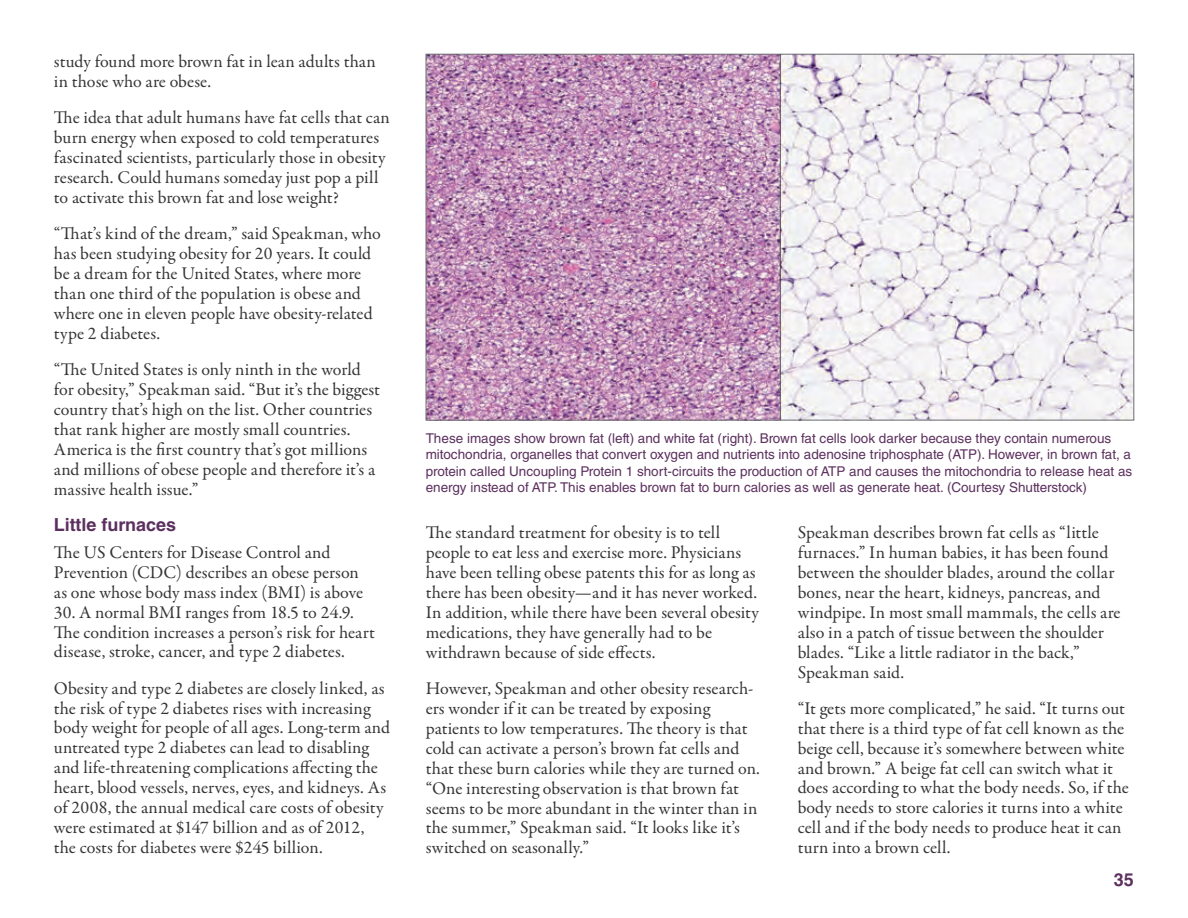
<style>
.page{position:relative;width:1188px;height:918px;background:#fff}
.page>*{position:absolute;margin:0;border:0;box-sizing:border-box;transform-origin:0 0}
.t1{font:18px/20px "Garamond Premr Pro";color:#363536}
.t2{font:700 18px "Helvetica LT Std";color:#5c305e}
.t3{font:13.5px/16.2px "Helvetica LT Std";color:#5c305e}
</style>
<div class="page">
<img style="left:428px;top:56px;width:704px;height:362px">
<hr style="left:780px;top:54px;width:1px;height:366px;background:#231f20">
<p class="t1" style="left:54px;top:52px;width:323px">study found more brown fat in lean adults than in those who are obese.</p>
<p class="t1" style="left:54px;top:108px;width:337px">The idea that adult humans have fat cells that can burn energy when exposed to cold temperatures fascinated scientists, particularly those in obesity research. Could humans someday just pop a pill to activate this brown fat and lose weight?</p>
<p class="t1" style="left:54px;top:224px;width:328px">“That’s kind of the dream,” said Speakman, who has been studying obesity for 20 years. It could be a dream for the United States, where more than one third of the population is obese and where one in eleven people have obesity-related type 2 diabetes.</p>
<p class="t1" style="left:54px;top:360px;width:328px">“The United States is only ninth in the world for obesity,” Speakman said. “But it’s the biggest country that’s high on the list. Other countries that rank higher are mostly small countries.<br>America is the first country that’s got millions and millions of obese people and therefore it’s a massive health issue.”</p>
<p class="t2" style="left:54px;top:514px;width:124px">Little furnaces</p>
<p class="t1" style="left:54px;top:543px;width:311px">The US Centers for Disease Control and<br>Prevention (CDC) describes an obese person as one whose body mass index (BMI) is above</p>
<p class="t1" style="left:54px;top:602px;width:323px">30. A normal BMI ranges from 18.5 to 24.9.<br>The condition increases a person’s risk for heart disease, stroke, cancer, and type 2 diabetes.</p>
<p class="t1" style="left:54px;top:678px;width:338px">Obesity and type 2 diabetes are closely linked, as the risk of type 2 diabetes rises with increasing body weight for people of all ages. Long-term and untreated type 2 diabetes can lead to disabling and life-threatening complications affecting the heart, blood vessels, nerves, eyes, and kidneys. As of 2008, the annual medical care costs of obesity were estimated at $147 billion and as of 2012, the costs for diabetes were $245 billion.</p>
<p class="t3" style="left:426px;top:430px;width:708px">These images show brown fat (left) and white fat (right). Brown fat cells look darker because they contain numerous mitochondria, organelles that convert oxygen and nutrients into adenosine triphosphate (ATP). However, in brown fat, a protein called Uncoupling Protein 1 short-circuits the production of ATP and causes the mitochondria to release heat as energy instead of ATP. This enables brown fat to burn calories as well as generate heat. (Courtesy Shutterstock)</p>
<p class="t1" style="left:426px;top:523px;width:335px">The standard treatment for obesity is to tell people to eat less and exercise more. Physicians have been telling obese patents this for as long as there has been obesity—and it has never worked.<br>In addition, while there have been several obesity medications, they have generally had to be withdrawn because of side effects.</p>
<p class="t1" style="left:426px;top:679px;width:336px">However, Speakman and other obesity research&shy;ers wonder if it can be treated by exposing patients to low temperatures. The theory is that cold can activate a person’s brown fat cells and that these burn calories while they are turned on. “One interesting observation is that brown fat seems to be more abundant in the winter than in the summer,” Speakman said. “It looks like it’s switched on seasonally.”</p>
<p class="t1" style="left:798px;top:523px;width:324px">Speakman describes brown fat cells as “little furnaces.” In human babies, it has been found between the shoulder blades, around the collar bones, near the heart, kidneys, pancreas, and windpipe. In most small mammals, the cells are also in a patch of tissue between the shoulder blades. “Like a little radiator in the back,” Speakman said.</p>
<p class="t1" style="left:798px;top:699px;width:333px">“It gets more complicated,” he said. “It turns out that there is a third type of fat cell known as the beige cell, because it’s somewhere between white and brown.” A beige fat cell can switch what it does according to what the body needs. So, if the body needs to store calories it turns into a white cell and if the body needs to produce heat it can turn into a brown cell.</p>
<p class="t2" style="left:1114px;top:869px;width:22px">35</p>
</div>
